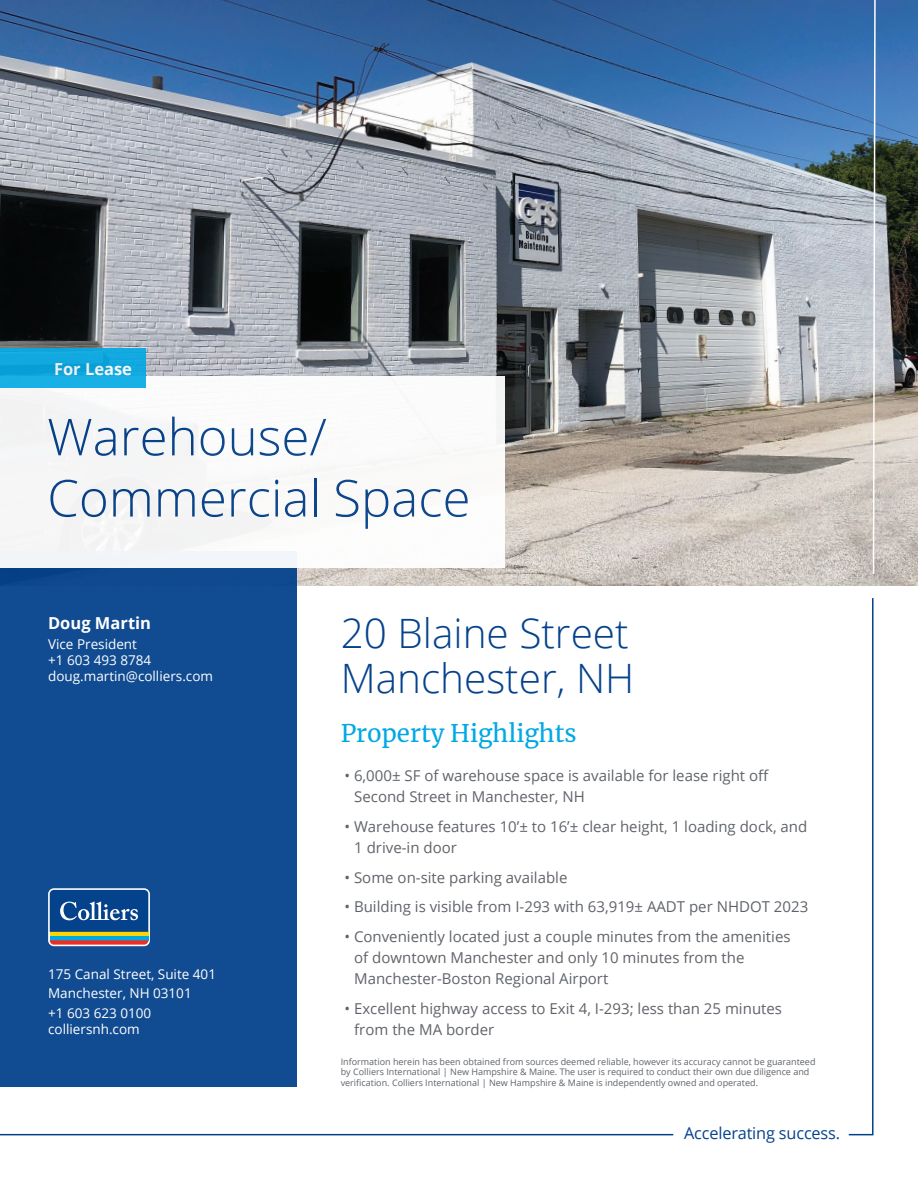
<style>
.page{position:relative;width:918px;height:1188px;background:#fff}
.page>*{position:absolute;margin:0;border:0;box-sizing:border-box;transform-origin:0 0}
.t1{font:300 51px/61.2px "Open Sans";color:#05428c}
.t2{font:300 40.5px/45px "Open Sans";color:#05428c}
.t3{font:24px "Merriweather";color:#00a8e4}
.t4{font:700 16.5px "Open Sans";color:#fff}
.t5{font:16.35px "Open Sans";letter-spacing:-.01em;color:#05428c}
.t6{font:15px/21px "Open Sans";color:#5f6369}
.t7{font:13.5px/16.2px "Open Sans";color:#fff}
.t8{font:9px/10.8px "Open Sans";color:#5f6369}
</style>
<div class="page">
<img style="left:0;top:0;width:918px;height:586px">
<svg style="left:848px;top:598px;width:26px;height:538px"></svg>
<hr style="left:0;top:1134px;width:673px;height:1px;background:#05428c">
<div style="left:0;top:551px;width:297px;height:535px;background:#114b91"></div>
<svg style="left:48px;top:888px;width:102px;height:58px"></svg>
<hr style="left:50px;top:936px;width:98px;height:4px;background:#00a8e4">
<hr style="left:50px;top:932px;width:98px;height:4px;background:#fed503">
<svg style="left:50px;top:940px;width:98px;height:5px"></svg>
<svg style="left:50px;top:890px;width:98px;height:42px"></svg>
<svg style="left:872px;top:0;width:5px;height:575px"></svg>
<div style="left:0;top:376px;width:504px;height:191px;background:#fff"></div>
<div style="left:0;top:349px;width:146px;height:39px;background:#12a9e0"></div>
<p class="t4" style="left:54px;top:357px;width:80px">For Lease</p>
<h1 class="t1" style="left:47px;top:405px;width:425px">Warehouse/<br>Commercial Space</h1>
<p class="t4" style="left:48px;top:612px;width:104px">Doug Martin</p>
<p class="t7" style="left:48px;top:636px;width:166px">Vice President<br>+1 603 493 8784 doug.martin@colliers.com</p>
<p class="t7" style="left:48px;top:964px;width:169px;line-height:19.5px">175 Canal Street, Suite 401<br>Manchester, NH 03101<br>+1 603 623 0100</p>
<p class="t7" style="left:48px;top:1021px;width:93px">colliersnh.com</p>
<h2 class="t2" style="left:341px;top:610px;width:295px">20 Blaine Street<br>Manchester, NH</h2>
<h3 class="t3" style="left:341px;top:717px;width:237px">Property Highlights</h3>
<p class="t6" style="left:354px;top:764px;width:416px;text-indent:-10px">• 6,000± SF of warehouse space is available for lease right off<br>Second Street in Manchester, NH</p>
<p class="t6" style="left:354px;top:815px;width:455px;text-indent:-10px">• Warehouse features 10’± to 16’± clear height, 1 loading dock, and<br>1 drive-in door</p>
<p class="t6" style="left:345px;top:866px;width:224px">• Some on-site parking available</p>
<p class="t6" style="left:345px;top:896px;width:465px">• Building is visible from I-293 with 63,919± AADT per NHDOT 2023</p>
<p class="t6" style="left:354px;top:926px;width:438px;text-indent:-10px">• Conveniently located just a couple minutes from the amenities of downtown Manchester and only 10 minutes from the<br>Manchester-Boston Regional Airport</p>
<p class="t6" style="left:354px;top:998px;width:429px;text-indent:-10px">• Excellent highway access to Exit 4, I-293; less than 25 minutes from the MA border</p>
<p class="t8" style="left:341px;top:1056px;width:476px">Information herein has been obtained from sources deemed reliable, however its accuracy cannot be guaranteed by Colliers International | New Hampshire &amp; Maine. The user is required to conduct their own due diligence and verification. Colliers International | New Hampshire &amp; Maine is independently owned and operated.</p>
<p class="t5" style="left:684px;top:1122px;width:158px">Accelerating success.</p>
</div>
